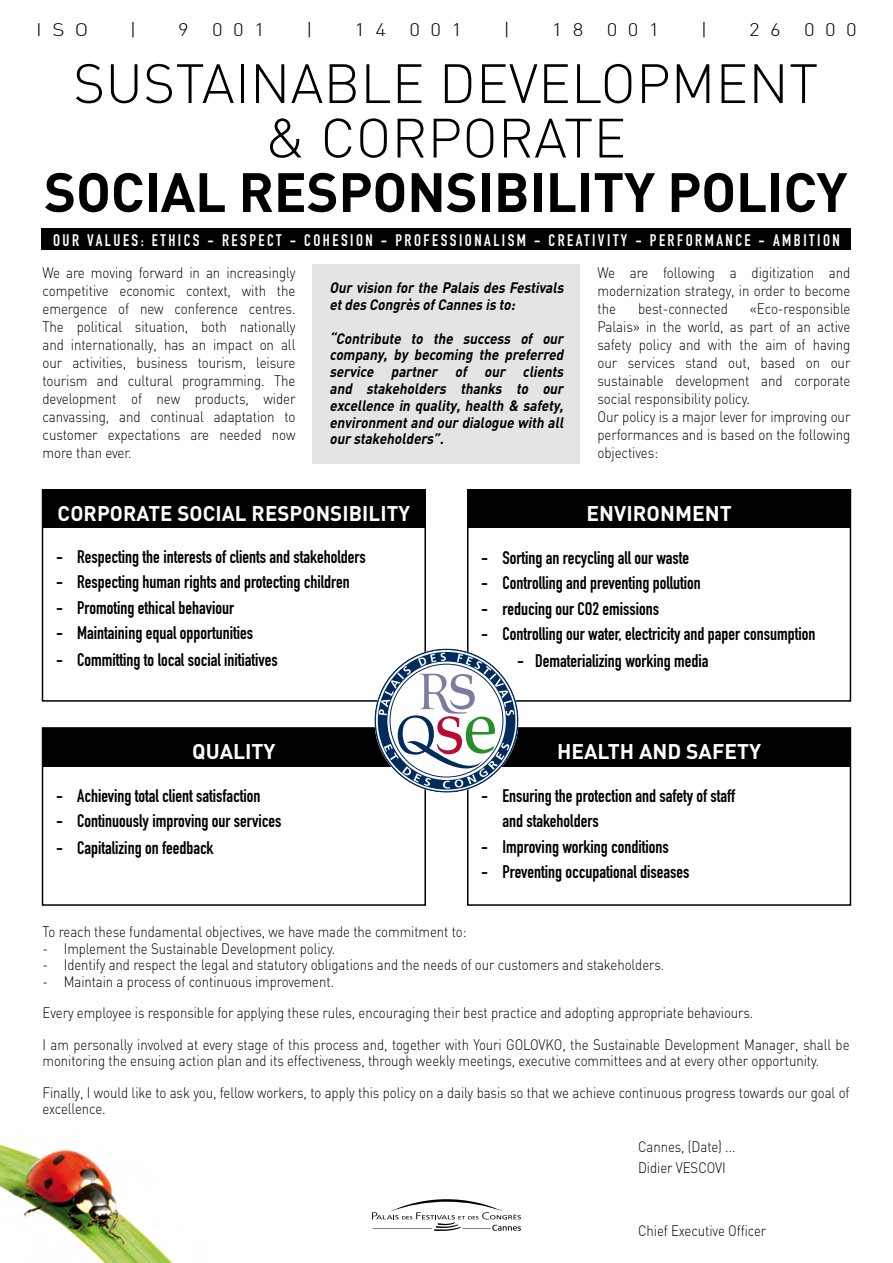
<style>
.page{position:relative;width:893px;height:1263px;background:#fff}
.page>*{position:absolute;margin:0;border:0;box-sizing:border-box;transform-origin:0 0}
.t1{font:300 54.45px/54.4px "DIN";letter-spacing:.005em;color:#000;text-align:center}
.t2{font:700 54.45px "DIN";letter-spacing:-.005em;color:#000}
.t3{font:700 21px "DIN";color:#fff}
.t4{font:18px/25.5px "DIN Engschrift";color:#000}
.t5{font:300 18px "DIN";letter-spacing:.5em;color:#000;scale:1.15 1}
.t6{font:16.5px "DIN Engschrift";letter-spacing:.15em;color:#fff}
.t7{font:300 15px/31.5px "DIN";letter-spacing:-.005em;color:#000;scale:.88 1}
.t8{font:300 15px/18px "DIN";letter-spacing:-.005em;color:#000;text-align:justify;scale:.89 1}
.t9{font:italic 700 15px/16.8px "DIN";color:#000;scale:.9 1}
</style>
<div class="page">
<div style="left:42px;top:229px;width:809px;height:21px;background:#000"></div>
<div style="left:43px;top:490px;width:382px;height:38px;background:#000"></div>
<div style="left:43px;top:728px;width:382px;height:38px;background:#000"></div>
<div style="left:468px;top:490px;width:382px;height:38px;background:#000"></div>
<div style="left:468px;top:728px;width:382px;height:38px;background:#000"></div>
<div style="left:42px;top:489px;width:384px;height:213px;border:2px solid #000"></div>
<div style="left:42px;top:727px;width:384px;height:179px;border:2px solid #000"></div>
<div style="left:467px;top:489px;width:384px;height:213px;border:2px solid #000"></div>
<div style="left:467px;top:727px;width:384px;height:179px;border:2px solid #000"></div>
<img style="left:0;top:1144px;width:173px;height:119px">
<svg style="left:378px;top:652px;width:137px;height:138px"></svg>
<svg style="left:372px;top:1199px;width:149px;height:32px"></svg>
<div style="left:313px;top:264px;width:267px;height:199px;background:#e3e4e4"></div>
<p class="t5" style="left:36px;top:18px;width:47px">ISO</p>
<p class="t5" style="left:130px;top:18px;width:7px">|</p>
<p class="t5" style="left:178px;top:18px;width:11px">9</p>
<p class="t5" style="left:212px;top:18px;width:47px">001</p>
<p class="t5" style="left:306px;top:18px;width:7px">|</p>
<p class="t5" style="left:354px;top:18px;width:29px">1 4</p>
<p class="t5" style="left:409px;top:18px;width:47px">001</p>
<p class="t5" style="left:504px;top:18px;width:7px">|</p>
<p class="t5" style="left:552px;top:18px;width:29px">1 8</p>
<p class="t5" style="left:607px;top:18px;width:47px">001</p>
<p class="t5" style="left:701px;top:18px;width:7px">|</p>
<p class="t5" style="left:749px;top:18px;width:29px">2 6</p>
<p class="t5" style="left:804px;top:18px;width:47px">000</p>
<h1 class="t1" style="left:73px;top:56px;width:747px">SUSTAINABLE DEVELOPMENT &amp; CORPORATE</h1>
<h1 class="t2" style="left:44px;top:157px;width:805px">SOCIAL RESPONSIBILITY POLICY</h1>
<p class="t6" style="left:53px;top:230px;width:788px">OUR VALUES: ETHICS - RESPECT - COHESION - PROFESSIONALISM - CREATIVITY - PERFORMANCE - AMBITION</p>
<p class="t8" style="left:43px;top:263px;width:286px">We are moving forward in an increasingly competitive economic context, with the emergence of new conference centres.<br>The political situation, both nationally and internationally, has an impact on all our activities, business tourism, leisure tourism and cultural programming. The development of new products, wider canvassing, and continual adaptation to customer expectations are needed now more than ever.</p>
<p class="t8" style="left:597px;top:263px;width:286px">We are following a digitization and modernization strategy, in order to become the</p>
<p class="t9" style="left:330px;top:279px;width:265px">Our vision for the Palais des Festivals etdes Congrès ofCannes is to:</p>
<p class="t9" style="left:329px;top:329px;width:265px;text-align:justify">“Contribute to the success of our company, by becoming the preferred service partner of our clients and stakeholders thanks to our excellence in quality, health &amp; safety, environmentand ourdialogue with all ourstakeholders”.</p>
<p class="t8" style="left:597px;top:299px;width:286px;text-align:left;text-indent:152px">«Eco-responsible Palais» in the world, as part of an active safety policy and with the aim of having our services stand out, based on our sustainable development and corporate social responsibility policy.<br>Our policy is a major lever for improving our performances and is based on the following objectives:</p>
<p class="t8" style="left:638px;top:299px;width:102px">best-connected</p>
<h2 class="t3" style="left:58px;top:499px;width:354px">CORPORATE SOCIAL RESPONSIBILITY</h2>
<p class="t4" style="left:56px;top:544px;width:311px">- Respecting the interests of clients and stakeholders</p>
<p class="t4" style="left:56px;top:569px;width:295px">- Respecting human rights and protecting children</p>
<p class="t4" style="left:56px;top:595px;width:180px">- Promoting ethical behaviour</p>
<p class="t4" style="left:56px;top:620px;width:199px">- Maintaining equal opportunities</p>
<p class="t4" style="left:56px;top:647px;width:223px">- Committing to local social initiatives</p>
<h2 class="t3" style="left:192px;top:737px;width:85px">QUALITY</h2>
<p class="t4" style="left:56px;top:782px;width:206px">- Achieving total client satisfaction</p>
<p class="t4" style="left:56px;top:808px;width:227px">- Continuously improving our services</p>
<p class="t4" style="left:56px;top:835px;width:159px">- Capitalizing on feedback</p>
<h2 class="t3" style="left:587px;top:499px;width:147px">ENVIRONMENT</h2>
<p class="t4" style="left:481px;top:544px;width:210px">- Sorting an recycling all our waste</p>
<p class="t4" style="left:481px;top:570px;width:221px">- Controlling and preventing pollution</p>
<p class="t4" style="left:481px;top:595px;width:180px">- reducing our CO2 emissions</p>
<p class="t4" style="left:481px;top:621px;width:336px">- Controlling our water, electricity and paper consumption</p>
<p class="t4" style="left:517px;top:648px;width:193px">- Dematerializing working media</p>
<h2 class="t3" style="left:557px;top:737px;width:206px">HEALTH AND SAFETY</h2>
<p class="t4" style="left:502px;top:782px;width:234px;text-indent:-21px">- Ensuring the protection and safety of staff and stakeholders</p>
<p class="t4" style="left:481px;top:833px;width:189px">- Improving working conditions</p>
<p class="t4" style="left:481px;top:859px;width:210px">- Preventing occupational diseases</p>
<p class="t7" style="left:43px;top:916px;width:483px">To reach these fundamental objectives, we have made the commitment to:</p>
<p class="t7" style="left:43px;top:932px;width:334px">- Implement the Sustainable Development policy.</p>
<p class="t7" style="left:43px;top:949px;width:708px">- Identify and respect the legal and statutory obligations and the needs of our customers and stakeholders.</p>
<p class="t7" style="left:43px;top:965px;width:919px">- Maintain a process of continuous improvement.<br>Every employee is responsible for applying these rules, encouraging their best practice and adopting appropriate behaviours.<br>I am personally involved at every stage of this process and, together with Youri GOLOVKO, the Sustainable Development Manager, shall be</p>
<p class="t7" style="left:43px;top:1045px;width:919px">monitoring the ensuing action plan and its effectiveness, through weekly meetings, executive committees and at every other opportunity.<br>Finally, I would like to ask you, fellow workers, to apply this policy on a daily basis so that we achieve continuous progress towards our goal of</p>
<p class="t7" style="left:43px;top:1093px;width:73px">excellence.</p>
<p class="t7" style="left:638px;top:1135px;width:112px;line-height:21px">Cannes, (Date) ...<br>Didier VESCOVI</p>
<p class="t7" style="left:638px;top:1214px;width:147px">Chief Executive Officer</p>
</div>
